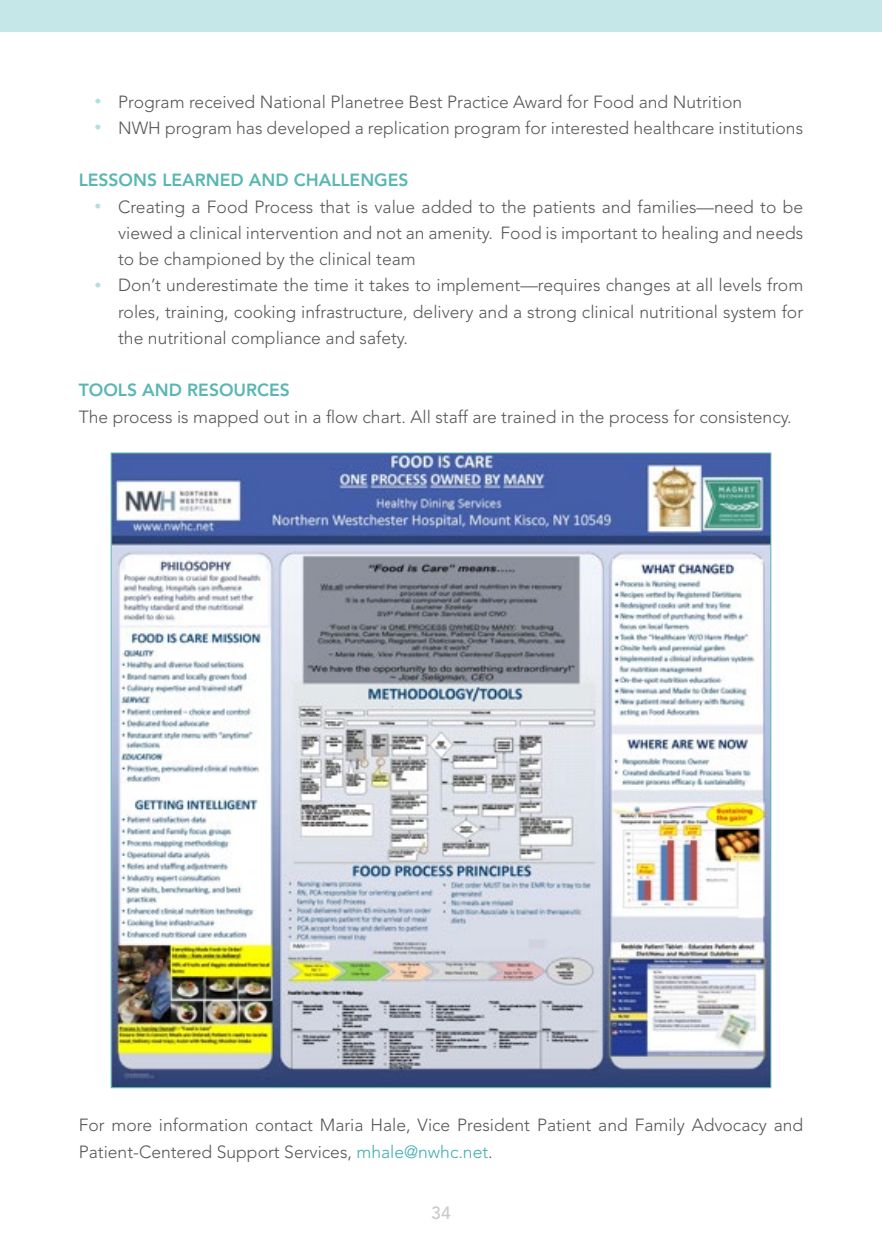
<style>
.page{position:relative;width:882px;height:1260px;background:#fff}
.page>*{position:absolute;margin:0;border:0;box-sizing:border-box;transform-origin:0 0}
.t1{font:300 17.5px/26.2px "Avenir LT Std";color:#55575a;text-align:justify}
.t2{font:800 17.5px "Avenir LT Std";color:#59b7b3}
.t3{font:500 17.5px "Avenir LT Std";color:#c9c9c8}
.s1{font-size:14px;color:#b2e0e1}
.s2{color:#42adad}
</style>
<div class="page">
<div style="left:0;top:0;width:882px;height:32px;background:#c5e7e8"></div>
<img style="left:113px;top:455px;width:656px;height:631px">
<p class="t1" style="left:94px;top:89px;width:649px"><span class="s1">•</span> Program received National Planetree Best Practice Award for Food and Nutrition</p>
<p class="t1" style="left:94px;top:115px;width:710px"><span class="s1">•</span> NWH program has developed a replication program for interested healthcare institutions</p>
<p class="t2" style="left:79px;top:170px;width:329px">LESSONS LEARNED AND CHALLENGES</p>
<p class="t1" style="left:118px;top:194px;width:687px;text-indent:-24px"><span class="s1">•</span> Creating a Food Process that is value added to the patients and families—need to be viewed a clinical intervention and not an amenity. Food is important to healing and needs to be championed by the clinical team</p>
<p class="t1" style="left:118px;top:272px;width:687px;text-indent:-24px"><span class="s1">•</span> Don’t underestimate the time it takes to implement—requires changes at all levels from roles, training, cooking infrastructure, delivery and a strong clinical nutritional system for the nutritional compliance and safety.</p>
<p class="t2" style="left:79px;top:380px;width:210px">TOOLS AND RESOURCES</p>
<p class="t1" style="left:79px;top:404px;width:715px">The process is mapped out in a flow chart. All staff are trained in the process for consistency.</p>
<p class="t1" style="left:79px;top:1112px;width:726px">For more information contact Maria Hale, Vice President Patient and Family Advocacy and<br>Patient-Centered Support Services, <span class="s2">mhale@nwhc.net</span>.</p>
<p class="t3" style="left:431px;top:1203px;width:21px">34</p>
</div>
